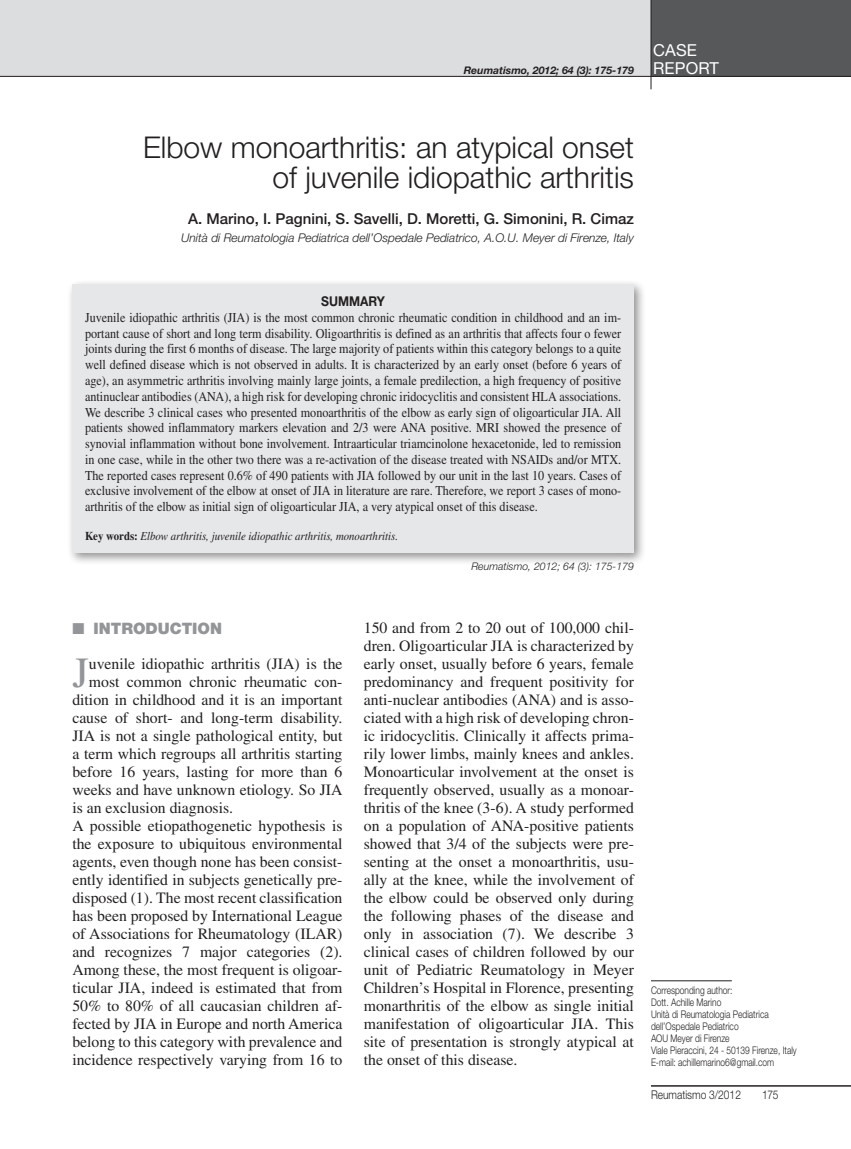
<style>
.page{position:relative;width:851px;height:1149px;background:#fff}
.page>*{position:absolute;margin:0;border:0;box-sizing:border-box;transform-origin:0 0}
.t1{font:42.9px "Times LT Std";color:#939598}
.t2{font:300 30px/30px "Helvetica Neue LT Std";color:#231f20;text-align:right}
.t3{font:16.5px "Helvetica Neue LT Std";color:#fff}
.t4{font:15.75px/18px "Times LT Std";color:#231f20;text-align:justify}
.t5{font:900 15.75px "Helvetica Neue LT Std";color:#939598}
.t6{font:500 15px "Helvetica Neue LT Std";color:#231f20}
.t7{font:13.5px/15.8px "Times LT Std";color:#231f20;text-align:justify;scale:.9 1}
.t8{font:700 13.5px "Helvetica Neue LT Std";color:#231f20;scale:.9 1}
.t9{font:italic 300 12px "Helvetica Neue LT Std";color:#231f20}
.t10{font:italic 12px "Times LT Std";color:#231f20;scale:.9 1}
.t11{font:300 12px "Helvetica Neue LT Std";color:#231f20;scale:.85 1}
.t12{font:300 10.5px/12px "Helvetica Neue LT Std";color:#231f20;scale:.8 1}
.t13{font:italic 700 10.5px "Helvetica Neue LT Std";color:#231f20}
.t14{font:italic 300 10.5px "Helvetica Neue LT Std";color:#231f20}
.s1{font-weight:400;font-style:normal;font-size:16.5px;color:#fff}
.s2{font-weight:700;font-style:normal}
</style>
<div class="page">
<hr style="left:651px;top:1084px;width:199px;height:2px;background:#231f20">
<div style="left:0;top:0;width:850px;height:77px;background:#dcdddf"></div>
<div style="left:651px;top:0;width:199px;height:77px;background:#57585a"></div>
<hr style="left:0;top:76px;width:850px;height:1px;background:#231f20">
<hr style="left:650px;top:0;width:1px;height:89px;background:#231f20">
<hr style="left:651px;top:980px;width:80px;height:1px;background:#231f20">
<div style="left:66px;top:278px;width:579px;height:286px;background:#231f20;opacity:.5"></div>
<div style="left:72px;top:284px;width:562px;height:268px;background:#e6e7e9"></div>
<p class="t3" style="left:653px;top:41px;width:45px">CASE</p>
<p class="t13" style="left:463px;top:64px;width:252px">Reumatismo, 2012; 64 (3): 175-179 <span class="s1">REPORT</span></p>
<h2 class="t2" style="left:143px;top:131px;width:492px">Elbow monoarthritis: an atypical onset of juvenile idiopathic arthritis</h2>
<p class="t6" style="left:188px;top:209px;width:447px">A. Marino, I. Pagnini, S. Savelli, D. Moretti, G. Simonini, R. Cimaz</p>
<p class="t9" style="left:181px;top:230px;width:454px">Unità di Reumatologia Pediatrica dell’Ospedale Pediatrico, A.O.U. Meyer di Firenze, Italy</p>
<p class="t8" style="left:321px;top:293px;width:72px">SUMMARY</p>
<p class="t7" style="left:85px;top:309px;width:597px">Juvenile idiopathic arthritis (JIA) is the most common chronic rheumatic condition in childhood and an im&shy;portant cause of short and long term disability. Oligoarthritis is defined as an arthritis that affects four o fewer joints during the first 6 months of disease. The large majority of patients within this category belongs to a quite well defined disease which is not observed in adults. It is characterized by an early onset (before 6 years of age), an asymmetric arthritis involving mainly large joints, a female predilection, a high frequency of positive antinuclear antibodies (ANA), a high risk for developing chronic iridocyclitis and consistent HLA associations.<br>We describe 3 clinical cases who presented monoarthritis of the elbow as early sign of oligoarticular JIA. All patients showed inflammatory markers elevation and 2/3 were ANA positive. MRI showed the presence of synovial inflammation without bone involvement. Intraarticular triamcinolone hexacetonide, led to remission in one case, while in the other two there was a re-activation of the disease treated with NSAIDs and/or MTX.<br>The reported cases represent 0.6% of 490 patients with JIA followed by our unit in the last 10 years. Cases of exclusive involvement of the elbow at onset of JIA in literature are rare. Therefore, we report 3 cases of mono&shy;arthritis of the elbow as initial sign of oligoarticular JIA, a very atypical onset of this disease.</p>
<p class="t10" style="left:85px;top:529px;width:349px"><span class="s2">Key words:</span> Elbow arthritis, juvenile idiopathic arthritis, monoarthritis.</p>
<p class="t14" style="left:471px;top:559px;width:164px">Reumatismo, 2012; 64 (3): 175-179</p>
<p class="t5" style="left:72px;top:618px;width:151px">■ INTRODUCTION</p>
<h1 class="t1" style="left:72px;top:648px;width:18px">J</h1>
<p class="t4" style="left:89px;top:654px;width:255px">uvenile idiopathic arthritis (JIA) is the</p>
<p class="t4" style="left:89px;top:672px;width:255px">most common chronic rheumatic con-</p>
<p class="t4" style="left:72px;top:690px;width:272px">dition in childhood and it is an important</p>
<p class="t4" style="left:72px;top:708px;width:272px">cause of short- and long-term disability.</p>
<p class="t4" style="left:72px;top:726px;width:271px">JIA is not a single pathological entity, but</p>
<p class="t4" style="left:72px;top:744px;width:271px">a term which regroups all arthritis starting</p>
<p class="t4" style="left:72px;top:762px;width:272px">before 16 years, lasting for more than 6</p>
<p class="t4" style="left:72px;top:780px;width:271px">weeks and have unknown etiology. So JIA</p>
<p class="t4" style="left:72px;top:798px;width:162px">is an exclusion diagnosis.</p>
<p class="t4" style="left:72px;top:816px;width:271px">A possible etiopathogenetic hypothesis is</p>
<p class="t4" style="left:72px;top:834px;width:272px">the exposure to ubiquitous environmental</p>
<p class="t4" style="left:72px;top:852px;width:271px">agents, even though none has been consist-</p>
<p class="t4" style="left:72px;top:870px;width:271px">ently identified in subjects genetically pre-</p>
<p class="t4" style="left:72px;top:888px;width:271px">disposed (1). The most recent classification</p>
<p class="t4" style="left:72px;top:906px;width:272px">has been proposed by International League</p>
<p class="t4" style="left:72px;top:924px;width:272px">of Associations for Rheumatology (ILAR)</p>
<p class="t4" style="left:72px;top:942px;width:272px">and recognizes 7 major categories (2).</p>
<p class="t4" style="left:72px;top:960px;width:272px">Among these, the most frequent is oligoar-</p>
<p class="t4" style="left:72px;top:978px;width:272px">ticular JIA, indeed is estimated that from</p>
<p class="t4" style="left:72px;top:996px;width:271px">50% to 80% of all caucasian children af-</p>
<p class="t4" style="left:72px;top:1014px;width:271px">fected by JIA in Europe and north America</p>
<p class="t4" style="left:72px;top:1032px;width:271px">belong to this category with prevalence and</p>
<p class="t4" style="left:72px;top:1050px;width:271px">incidence respectively varying from 16 to</p>
<p class="t4" style="left:364px;top:618px;width:272px">150 and from 2 to 20 out of 100,000 chil&shy;dren. Oligoarticular JIA is characterized by early onset, usually before 6 years, female predominancy and frequent positivity for anti-nuclear antibodies (ANA) and is asso&shy;ciated with a high risk of developing chron&shy;ic iridocyclitis. Clinically it affects prima&shy;rily lower limbs, mainly knees and ankles.<br>Monoarticular involvement at the onset is frequently observed, usually as a monoar&shy;thritis of the knee (3-6). A study performed on a population of ANA-positive patients showed that 3/4 of the subjects were pre&shy;senting at the onset a monoarthritis, usu&shy;ally at the knee, while the involvement of the elbow could be observed only during the following phases of the disease and only in association (7). We describe 3 clinical cases of children followed by our unit of Pediatric Reumatology in Meyer Children’s Hospital in Florence, presenting monarthritis of the elbow as single initial manifestation of oligoarticular JIA. This site of presentation is strongly atypical at the onset of this disease.</p>
<p class="t12" style="left:651px;top:983px;width:184px">Corresponding author:<br>Dott. Achille Marino<br>Unità di Reumatologia Pediatrica dell’Ospedale Pediatrico<br>AOU Meyer di Firenze<br>Viale Pieraccini, 24 - 50139 Firenze, Italy<br>E-mail: achillemarino6@gmail.com</p>
<p class="t11" style="left:651px;top:1086px;width:107px">Reumatismo 3/2012</p>
<p class="t11" style="left:762px;top:1086px;width:21px">175</p>
</div>
